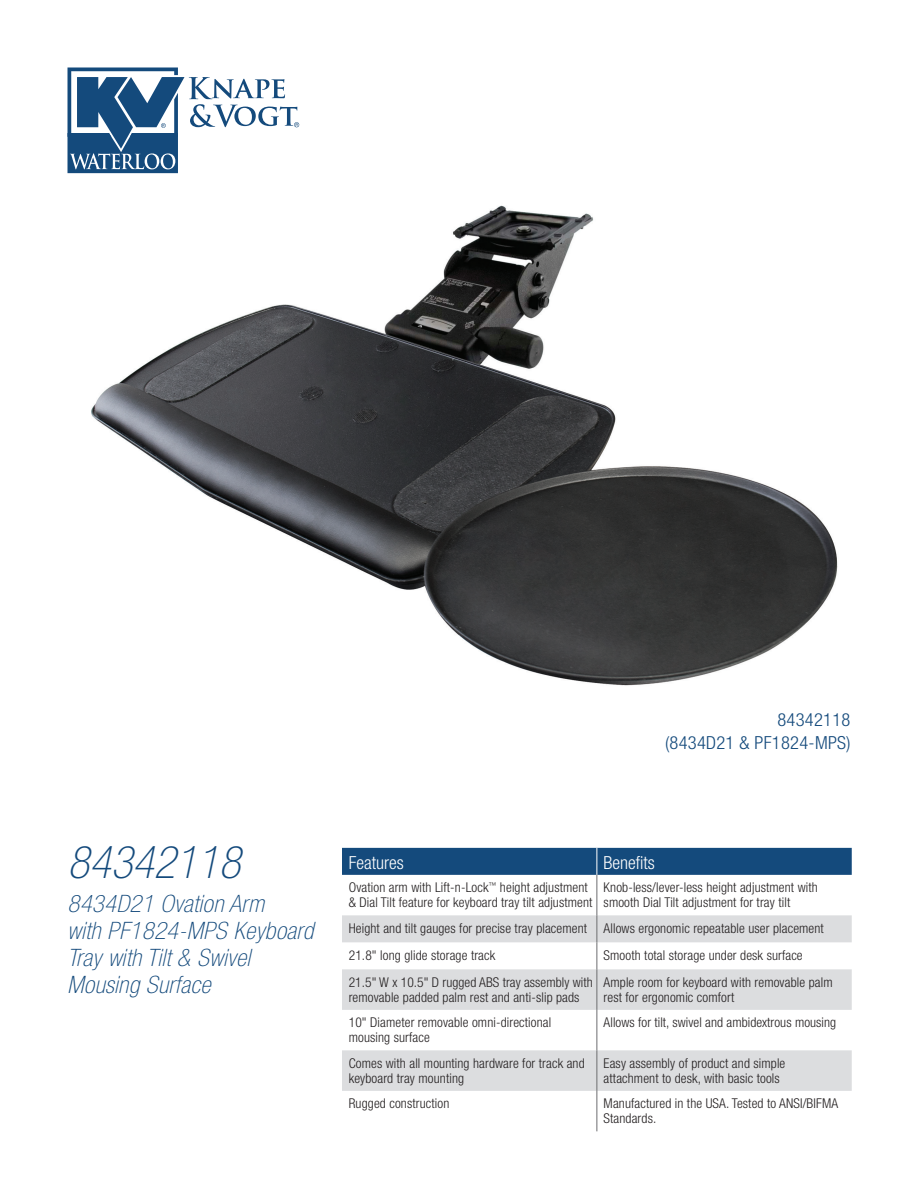
<style>
.page{position:relative;width:918px;height:1188px;background:#fff}
.page>*{position:absolute;margin:0;border:0;box-sizing:border-box;transform-origin:0 0}
.Description{font:italic 100 condensed 45px "Helvetica Neue";color:#144a7c}
.Description-2{font:italic 100 condensed 24px/27px "Helvetica Neue";letter-spacing:.015em;color:#144a7c}
.t1{font:300 condensed 18px/22.5px "Helvetica Neue";letter-spacing:.015em;color:#144a7c;text-align:right}
.t2{font:300 condensed 18px "Helvetica Neue";color:#fff}
.Chart-features_benef{font:300 condensed 13.5px/15px "Helvetica Neue";letter-spacing:.01em;color:#231f20}
</style>
<div class="page">
<img style="left:91px;top:205px;width:747px;height:481px">
<svg style="left:68px;top:68px;width:231px;height:105px"></svg>
<svg style="left:342px;top:915px;width:510px;height:176px;fill:#dcdddf"></svg>
<div style="left:342px;top:848px;width:510px;height:27px;background:#144a7c"></div>
<hr style="left:597px;top:875px;width:1px;height:40px;background:#6c6d70">
<svg style="left:597px;top:915px;width:1px;height:54px"></svg>
<hr style="left:597px;top:969px;width:1px;height:41px;background:#6c6d70">
<hr style="left:597px;top:1010px;width:1px;height:40px;background:#6c6d70">
<hr style="left:597px;top:1050px;width:1px;height:41px;background:#6c6d70">
<hr style="left:597px;top:1091px;width:1px;height:40px;background:#6c6d70">
<p class="t1" style="left:665px;top:708px;width:187px">84342118<br>(8434D21 &amp; PF1824-MPS)</p>
<p class="Description" style="left:68px;top:837px;width:174px">84342118</p>
<p class="Description-2" style="left:68px;top:890px;width:247px">8434D21 Ovation Arm<br>with PF1824-MPS Keyboard<br>Tray with Tilt &amp; Swivel<br>Mousing Surface</p>
<p class="t2" style="left:349px;top:852px;width:57px">Features</p>
<p class="t2" style="left:604px;top:852px;width:53px">Benefits</p>
<p class="Chart-features_benef" style="left:349px;top:880px;width:245px">Ovation arm with Lift-n-Lock<sup>™</sup> height adjustment &amp; Dial Tilt feature for keyboard tray tilt adjustment</p>
<p class="Chart-features_benef" style="left:604px;top:880px;width:216px">Knob-less/lever-less height adjustment with smooth Dial Tilt adjustment for tray tilt</p>
<p class="Chart-features_benef" style="left:349px;top:920px;width:240px">Height and tilt gauges for precise tray placement</p>
<p class="Chart-features_benef" style="left:604px;top:920px;width:222px">Allows ergonomic repeatable user placement</p>
<p class="Chart-features_benef" style="left:349px;top:947px;width:148px">21.8" long glide storage track</p>
<p class="Chart-features_benef" style="left:604px;top:947px;width:201px">Smooth total storage under desk surface</p>
<p class="Chart-features_benef" style="left:349px;top:974px;width:245px">21.5" W x 10.5" D rugged ABS tray assembly with removable padded palm rest and anti-slip pads</p>
<p class="Chart-features_benef" style="left:604px;top:974px;width:230px">Ample room for keyboard with removable palm rest for ergonomic comfort</p>
<p class="Chart-features_benef" style="left:349px;top:1015px;width:204px">10" Diameter removable omni-directional mousing surface</p>
<p class="Chart-features_benef" style="left:604px;top:1015px;width:234px">Allows for tilt, swivel and ambidextrous mousing</p>
<p class="Chart-features_benef" style="left:349px;top:1055px;width:237px">Comes with all mounting hardware for track and keyboard tray mounting</p>
<p class="Chart-features_benef" style="left:604px;top:1055px;width:183px">Easy assembly of product and simple attachment to desk, with basic tools</p>
<p class="Chart-features_benef" style="left:349px;top:1096px;width:102px">Rugged construction</p>
<p class="Chart-features_benef" style="left:604px;top:1096px;width:236px">Manufactured in the USA. Tested to ANSI/BIFMA<br>Standards.</p>
</div>
